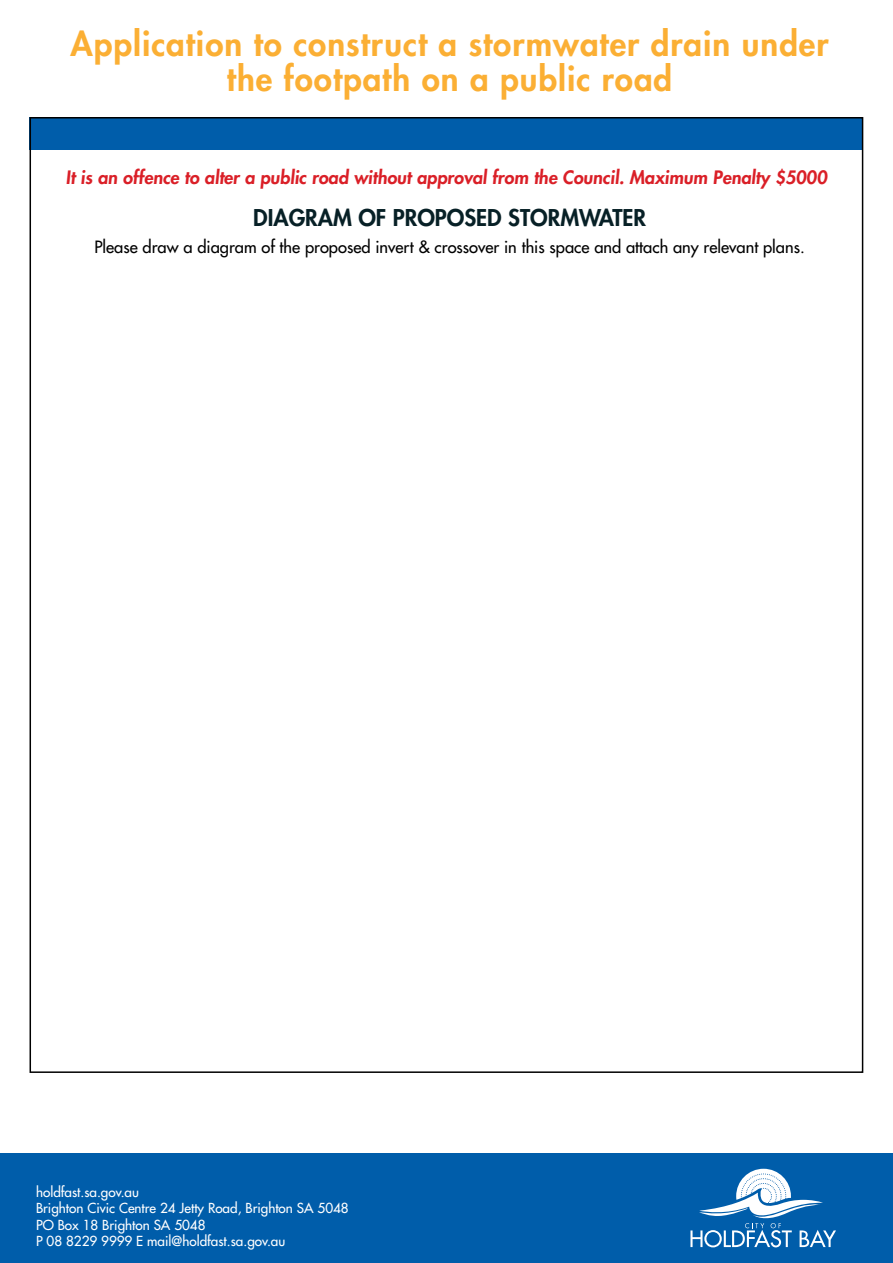
<style>
.page{position:relative;width:893px;height:1263px;background:#fff}
.page>*{position:absolute;margin:0;border:0;box-sizing:border-box;transform-origin:0 0}
.t1{font:800 33px/34.5px "Futura Std";letter-spacing:.03em;color:#fbaf34;text-align:center}
.t2{font:800 22.5px "Futura Std";color:#072026}
.t3{font:800 18px "Futura Std";color:#da1f27}
.t4{font:500 16.5px "Futura Std";color:#000}
.t5{font:500 13.5px/16.2px "Futura Std";color:#fff}
</style>
<div class="page">
<div style="left:0;top:1153px;width:893px;height:110px;background:#005daa"></div>
<svg style="left:690px;top:1169px;width:146px;height:78px"></svg>
<div style="left:30px;top:117px;width:833px;height:33px;background:#005daa"></div>
<h1 class="t1" style="left:71px;top:27px;width:759px">Application to construct a stormwater drain under the footpath on a public road</h1>
<h3 class="t3" style="left:66px;top:166px;width:765px">It is an offence to alter a public road without approval from the Council. Maximum Penalty $5000</h3>
<h2 class="t2" style="left:253px;top:203px;width:394px">DIAGRAM OF PROPOSED STORMWATER</h2>
<p class="t4" style="left:94px;top:236px;width:712px">Please draw a diagram of the proposed invert &amp; crossover in this space and attach any relevant plans.</p>
<p class="t5" style="left:36px;top:1184px;width:314px">holdfast.sa.gov.au<br>Brighton Civic Centre 24 Jetty Road, Brighton SA 5048<br>PO Box 18 Brighton SA 5048<br>P 08 8229 9999 E mail@holdfast.sa.gov.au</p>
</div>
